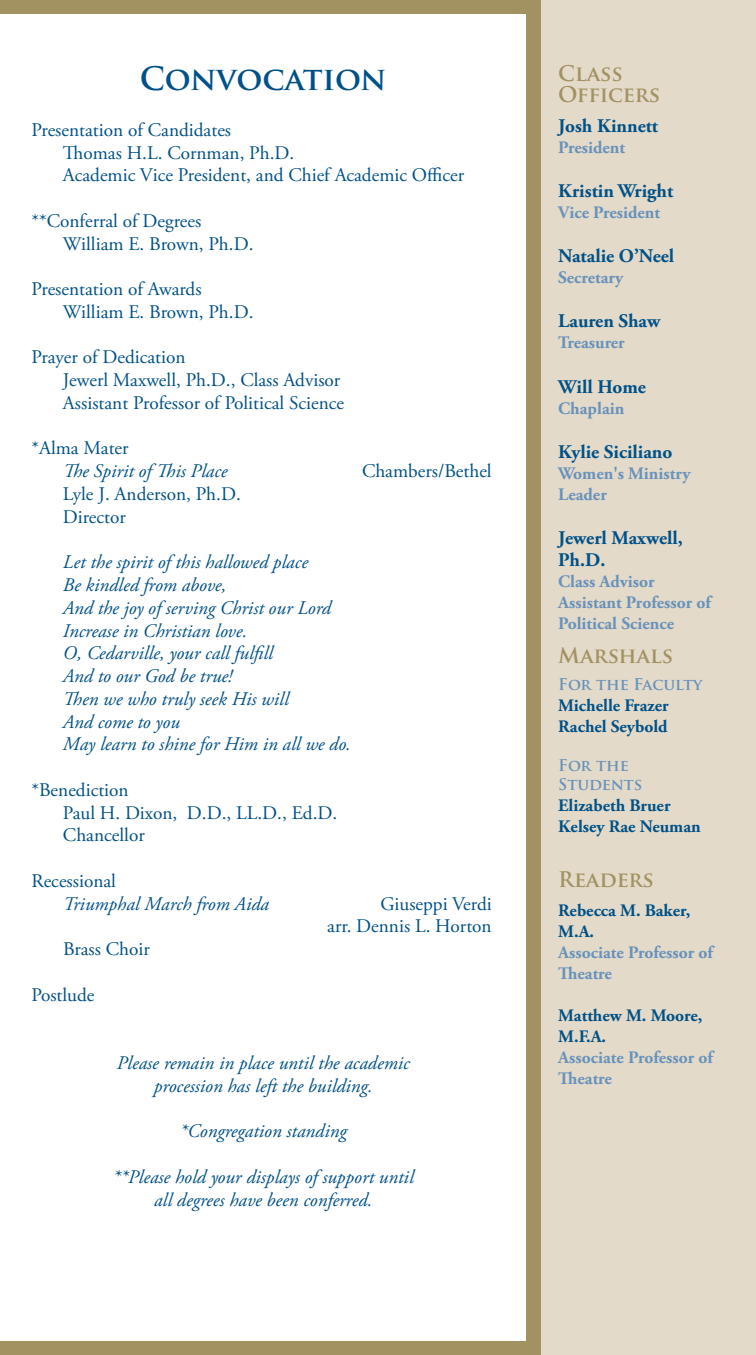
<style>
.page{position:relative;width:756px;height:1355px;background:#fff}
.page>*{position:absolute;margin:0;border:0;box-sizing:border-box;transform-origin:0 0}
.t1{font:700 31.5px "Trajan Pro";color:#005187}
.Marshals_Heading{font:700 21px/21px "Trajan Pro";letter-spacing:-.005em;color:#a29161}
.Convocation_Program{font:19.25px "Adobe Garamond Pro";color:#005187}
.Convocation_Program-2{font:italic 19.25px "Adobe Garamond Pro";color:#005187}
.convocation-text{font:italic 19.25px/22.8px "Adobe Garamond Pro";color:#005187;text-align:center}
.class_officers-name{font:700 19.25px/22.8px "Adobe Garamond Pro";color:#005187}
.class_officers-title{font:700 17.5px/21px "Adobe Garamond Pro";color:#6892bb}
.marshals{font:700 17.5px/21px "Adobe Garamond Pro";color:#005187}
.t2{font:700 15.75px/18.9px "Trajan Pro";color:#6892bb}
</style>
<div class="page">
<div style="left:537px;top:0;width:219px;height:1354px;background:#e3dac9"></div>
<div style="left:527px;top:0;width:14px;height:1354px;background:#a29161"></div>
<div style="left:0;top:0;width:537px;height:14px;background:#a29161"></div>
<div style="left:0;top:1341px;width:539px;height:13px;background:#a29161"></div>
<p class="t1" style="left:140px;top:59px;width:249px">Convocation</p>
<p class="Convocation_Program" style="left:32px;top:118px;width:201px">Presentation of Candidates</p>
<p class="Convocation_Program" style="left:63px;top:141px;width:233px">Thomas H.L. Cornman, Ph.D.</p>
<p class="Convocation_Program" style="left:63px;top:164px;width:403px">Academic Vice President, and Chief Academic Officer</p>
<p class="Convocation_Program" style="left:32px;top:209px;width:171px">**Conferral of Degrees</p>
<p class="Convocation_Program" style="left:63px;top:232px;width:192px">William E. Brown, Ph.D.</p>
<p class="Convocation_Program" style="left:32px;top:277px;width:172px">Presentation of Awards</p>
<p class="Convocation_Program" style="left:63px;top:300px;width:192px">William E. Brown, Ph.D.</p>
<p class="Convocation_Program" style="left:32px;top:346px;width:156px">Prayer of Dedication</p>
<p class="Convocation_Program" style="left:63px;top:368px;width:279px">Jewerl Maxwell, Ph.D., Class Advisor</p>
<p class="Convocation_Program" style="left:63px;top:391px;width:283px">Assistant Professor of Political Science</p>
<p class="Convocation_Program" style="left:32px;top:437px;width:99px">*Alma Mater</p>
<p class="Convocation_Program-2" style="left:63px;top:459px;width:166px">The Spirit of This Place</p>
<p class="Convocation_Program" style="left:362px;top:459px;width:131px">Chambers/Bethel</p>
<p class="Convocation_Program" style="left:63px;top:482px;width:179px">Lyle J. Anderson, Ph.D.</p>
<p class="Convocation_Program" style="left:63px;top:505px;width:64px">Director</p>
<p class="Convocation_Program-2" style="left:63px;top:550px;width:247px">Let the spirit of this hallowed place</p>
<p class="Convocation_Program-2" style="left:63px;top:573px;width:165px">Be kindled from above,</p>
<p class="Convocation_Program-2" style="left:63px;top:596px;width:270px">And the joy of serving Christ our Lord</p>
<p class="Convocation_Program-2" style="left:63px;top:619px;width:186px">Increase in Christian love.</p>
<p class="Convocation_Program-2" style="left:63px;top:641px;width:212px">O, Cedarville, your call fulfill</p>
<p class="Convocation_Program-2" style="left:63px;top:664px;width:171px">And to our God be true!</p>
<p class="Convocation_Program-2" style="left:63px;top:687px;width:227px">Then we who truly seek His will</p>
<p class="Convocation_Program-2" style="left:63px;top:710px;width:118px">And come to you</p>
<p class="Convocation_Program-2" style="left:63px;top:732px;width:289px">May learn to shine for Him in all we do.</p>
<p class="Convocation_Program" style="left:32px;top:778px;width:99px">*Benediction</p>
<p class="Convocation_Program" style="left:63px;top:801px;width:276px">Paul H. Dixon, D.D., LL.D., Ed.D.</p>
<p class="Convocation_Program" style="left:63px;top:823px;width:83px">Chancellor</p>
<p class="Convocation_Program" style="left:32px;top:869px;width:86px">Recessional</p>
<p class="Convocation_Program-2" style="left:63px;top:892px;width:208px">Triumphal March from Aida</p>
<p class="Convocation_Program" style="left:380px;top:892px;width:113px">Giuseppi Verdi</p>
<p class="Convocation_Program" style="left:327px;top:914px;width:166px">arr. Dennis L. Horton</p>
<p class="Convocation_Program" style="left:63px;top:937px;width:88px">Brass Choir</p>
<p class="Convocation_Program" style="left:32px;top:983px;width:65px">Postlude</p>
<p class="convocation-text" style="left:117px;top:1052px;width:294px">Please remain in place until the academic procession has left the building.</p>
<p class="convocation-text" style="left:180px;top:1120px;width:168px">*Congregation standing</p>
<p class="convocation-text" style="left:113px;top:1165px;width:303px">**Please hold your displays of support until all degrees have been conferred.</p>
<p class="Marshals_Heading" style="left:558px;top:63px;width:103px">Class<br>Officers</p>
<p class="class_officers-name" style="left:558px;top:115px;width:101px">Josh Kinnett</p>
<p class="class_officers-title" style="left:558px;top:137px;width:68px">President</p>
<p class="class_officers-name" style="left:558px;top:180px;width:116px">Kristin Wright</p>
<p class="class_officers-title" style="left:558px;top:202px;width:103px">Vice President</p>
<p class="class_officers-name" style="left:558px;top:245px;width:118px">Natalie O’Neel</p>
<p class="class_officers-title" style="left:558px;top:267px;width:67px">Secretary</p>
<p class="class_officers-name" style="left:558px;top:309px;width:104px">Lauren Shaw</p>
<p class="class_officers-title" style="left:558px;top:332px;width:68px">Treasurer</p>
<p class="class_officers-name" style="left:558px;top:376px;width:89px">Will Home</p>
<p class="class_officers-title" style="left:558px;top:398px;width:68px">Chaplain</p>
<p class="class_officers-name" style="left:558px;top:441px;width:116px">Kylie Siciliano</p>
<p class="class_officers-title" style="left:558px;top:463px;width:134px">Women's Ministry<br>Leader</p>
<p class="class_officers-name" style="left:558px;top:526px;width:126px">Jewerl Maxwell,<br>Ph.D.</p>
<p class="class_officers-title" style="left:558px;top:571px;width:154px">Class Advisor<br>Assistant Professor of<br>Political Science</p>
<p class="Marshals_Heading" style="left:558px;top:645px;width:116px">Marshals</p>
<p class="t2" style="left:558px;top:674px;width:146px">For the Faculty</p>
<p class="marshals" style="left:558px;top:695px;width:112px">Michelle Frazer<br>Rachel Seybold</p>
<p class="t2" style="left:558px;top:756px;width:86px">For the<br>Students</p>
<p class="marshals" style="left:558px;top:795px;width:144px">Elizabeth Bruer<br>Kelsey Rae Neuman</p>
<p class="Marshals_Heading" style="left:558px;top:869px;width:97px">Readers</p>
<p class="marshals" style="left:558px;top:899px;width:133px">Rebecca M. Baker,<br>M.A.</p>
<p class="class_officers-title" style="left:558px;top:941px;width:156px">Associate Professor of<br>Theatre</p>
<p class="marshals" style="left:558px;top:1004px;width:146px">Matthew M. Moore,<br>M.F.A.</p>
<p class="class_officers-title" style="left:558px;top:1046px;width:156px">Associate Professor of<br>Theatre</p>
</div>
